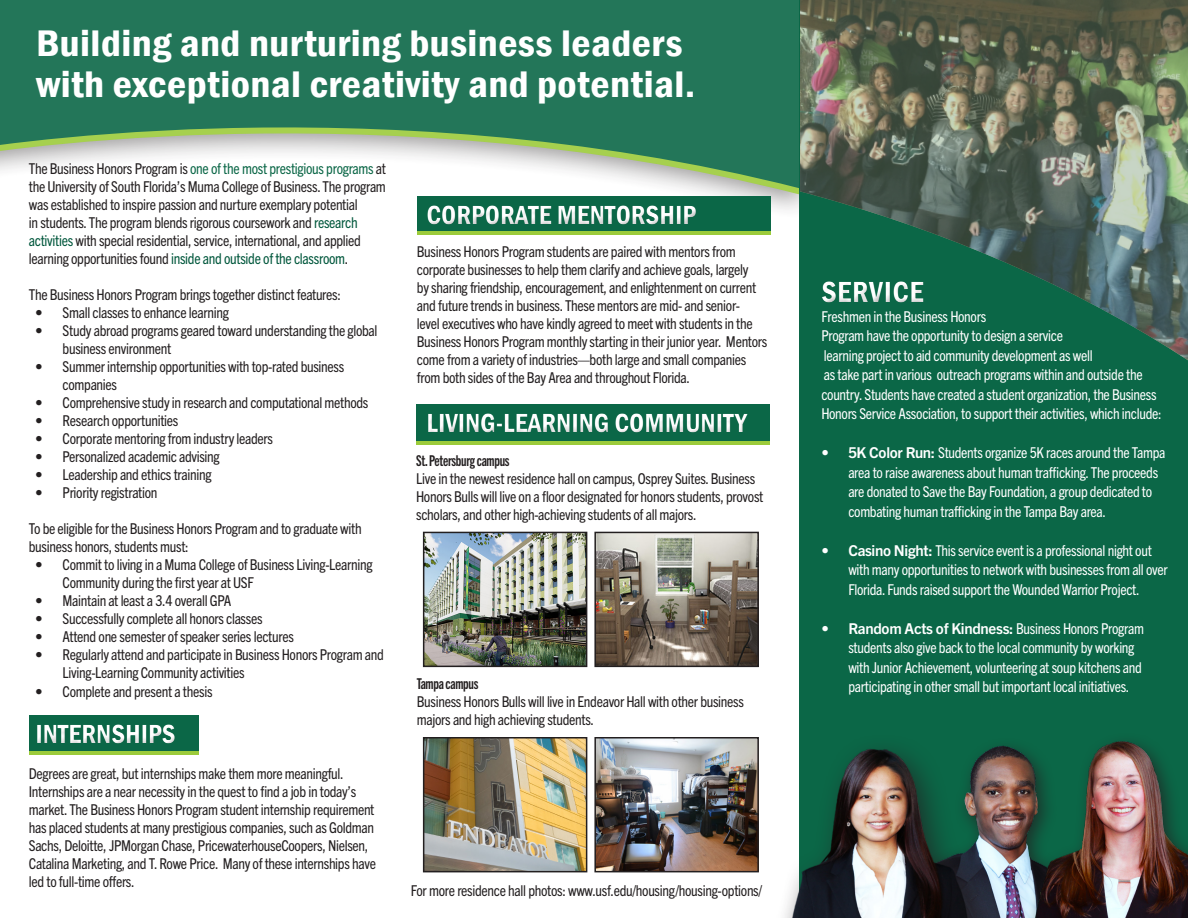
<style>
.page{position:relative;width:1188px;height:918px;background:#fff}
.page>*{position:absolute;margin:0;border:0;box-sizing:border-box;transform-origin:0 0}
.t1{font:600 condensed 38.1px/41.5px "Franklin Gothic";letter-spacing:.01em;color:#fff;scale:1.1 1}
.t2{font:600 condensed 30px "Franklin Gothic";letter-spacing:.02em;color:#fff}
.t3{font:600 condensed 27px "Franklin Gothic";color:#fff}
.t4{font:condensed 15px/18px "Trade Gothic Next LT Pro";letter-spacing:-.02em;color:#231f20}
.t5{font:condensed 15px/19.5px "Trade Gothic Next LT Pro";letter-spacing:-.02em;color:#fff}
.t6{font:15px "Trade Gothic Next LT Pro Bd Cm";letter-spacing:-.02em;color:#231f20}
.s1{color:#0b6747}
.s2{color:#00573c}
.s3{font-weight:700;font-stretch:normal}
</style>
<div class="page">
<svg style="left:0;top:0;width:799px;height:199px;fill:#237659"></svg>
<div style="left:799px;top:0;width:389px;height:918px;background:#0b6747"></div>
<img style="left:800px;top:0;width:388px;height:361px">
<div style="left:29px;top:715px;width:170px;height:39px;background:#0b6747"></div>
<img style="left:1002px;top:745px;width:19px;height:173px">
<div style="left:1021px;top:732px;width:167px;height:186px;background:#231f20;opacity:.74"></div>
<img style="left:1026px;top:737px;width:162px;height:181px">
<img style="left:784px;top:745px;width:218px;height:173px">
<div style="left:32px;top:723px;width:150px;height:28px;background:#231f20;opacity:.75"></div>
<hr style="left:29px;top:751px;width:170px;height:3px;background:#9ccb3b">
<div style="left:417px;top:196px;width:353px;height:39px;background:#0b6747"></div>
<div style="left:424px;top:205px;width:279px;height:27px;background:#231f20;opacity:.75"></div>
<hr style="left:417px;top:232px;width:353px;height:3px;background:#9ccb3b">
<div style="left:815px;top:274px;width:114px;height:29px;background:#0b6747"></div>
<div style="left:818px;top:278px;width:112px;height:31px;background:#231f20;opacity:.75"></div>
<div style="left:416px;top:404px;width:354px;height:39px;background:linear-gradient(to right,#0b6747,#0b6747)"></div>
<div style="left:421px;top:407px;width:331px;height:29px;background:#0b6747"></div>
<div style="left:423px;top:411px;width:332px;height:29px;background:#231f20;opacity:.75"></div>
<img style="left:426px;top:535px;width:158px;height:129px">
<div style="left:423px;top:532px;width:164px;height:135px;border:2px solid #231f20"></div>
<img style="left:597px;top:535px;width:159px;height:129px">
<div style="left:594px;top:532px;width:165px;height:135px;border:2px solid #231f20"></div>
<img style="left:426px;top:740px;width:158px;height:129px">
<div style="left:423px;top:737px;width:164px;height:135px;border:2px solid #231f20"></div>
<img style="left:597px;top:740px;width:159px;height:129px">
<div style="left:594px;top:737px;width:165px;height:135px;border:2px solid #231f20"></div>
<hr style="left:416px;top:442px;width:354px;height:3px;background:#9ccb3b">
<p class="t1" style="left:36px;top:22px;width:601px">Building and nurturing business leaders with exceptional creativity and potential.</p>
<p class="t4" style="left:29px;top:158px;width:359px">The Business Honors Program is <span class="s1">one of the most prestigious programs</span> at the University of South Florida’s Muma College of Business. The program was established to inspire passion and nurture exemplary potential<br>in students. The program blends rigorous coursework and <span class="s2">research activities</span> with special residential, service, international, and applied learning opportunities found <span class="s2">inside and outside of the classroom</span>.</p>
<p class="t4" style="left:29px;top:284px;width:314px">The Business Honors Program brings together distinct features:</p>
<p class="t4" style="left:36px;top:302px;width:195px">• Small classes to enhance learning</p>
<p class="t4" style="left:63px;top:320px;width:316px;text-indent:-27px">• Study abroad programs geared toward understanding the global business environment</p>
<p class="t4" style="left:63px;top:356px;width:283px;text-indent:-27px">• Summer internship opportunities with top-rated business companies</p>
<p class="t4" style="left:36px;top:392px;width:334px">• Comprehensive study in research and computational methods</p>
<p class="t4" style="left:36px;top:410px;width:144px">• Research opportunities</p>
<p class="t4" style="left:36px;top:428px;width:239px">• Corporate mentoring from industry leaders</p>
<p class="t4" style="left:36px;top:446px;width:186px">• Personalized academic advising</p>
<p class="t4" style="left:36px;top:464px;width:177px">• Leadership and ethics training</p>
<p class="t4" style="left:36px;top:482px;width:123px">• Priority registration</p>
<p class="t4" style="left:29px;top:518px;width:334px">To be eligible for the Business Honors Program and to graduate with business honors, students must:</p>
<p class="t4" style="left:63px;top:554px;width:311px;text-indent:-27px">• Commit to living in a Muma College of Business Living-Learning<br>Community during the first year at USF</p>
<p class="t4" style="left:36px;top:590px;width:197px">• Maintain at least a 3.4 overall GPA</p>
<p class="t4" style="left:36px;top:608px;width:229px">• Successfully complete all honors classes</p>
<p class="t4" style="left:36px;top:626px;width:260px">• Attend one semester of speaker series lectures</p>
<p class="t4" style="left:63px;top:644px;width:323px;text-indent:-27px">• Regularly attend and participate in Business Honors Program and<br>Living-Learning Community activities</p>
<p class="t4" style="left:36px;top:682px;width:178px">• Complete and present a thesis</p>
<h3 class="t3" style="left:35px;top:716px;width:142px">INTERNSHIPS</h3>
<p class="t4" style="left:29px;top:764px;width:349px">Degrees are great, but internships make them more meaningful.<br>Internships are a near necessity in the quest to find a job in today’s market. The Business Honors Program student internship requirement has placed students at many prestigious companies, such as Goldman Sachs, Deloitte, JPMorgan Chase, PricewaterhouseCoopers, Nielsen, Catalina Marketing, and T. Rowe Price. Many of these internships have led to full-time offers.</p>
<h3 class="t3" style="left:427px;top:197px;width:271px">CORPORATE MENTORSHIP</h3>
<p class="t4" style="left:417px;top:241px;width:352px">Business Honors Program students are paired with mentors from corporate businesses to help them clarify and achieve goals, largely<br>by sharing friendship, encouragement, and enlightenment on current and future trends in business. These mentors are mid- and senior-<br>level executives who have kindly agreed to meet with students in the Business Honors Program monthly starting in their junior year. Mentors come from a variety of industries—both large and small companies from both sides of the Bay Area and throughout Florida.</p>
<h3 class="t3" style="left:427px;top:405px;width:322px">LIVING-LEARNING COMMUNITY</h3>
<p class="t6" style="left:416px;top:450px;width:95px">St. Petersburg campus</p>
<p class="t4" style="left:416px;top:468px;width:349px">Live in the newest residence hall on campus, Osprey Suites. Business<br>Honors Bulls will live on a floor designated for honors students, provost scholars, and other high-achieving students of all majors.</p>
<p class="t6" style="left:417px;top:674px;width:63px">Tampa campus</p>
<p class="t4" style="left:417px;top:692px;width:329px">Business Honors Bulls will live in Endeavor Hall with other business majors and high achieving students.</p>
<p class="t4" style="left:411px;top:881px;width:353px">For more residence hall photos: www.usf.edu/housing/housing-options/</p>
<h2 class="t2" style="left:821px;top:272px;width:104px">SERVICE</h2>
<p class="t5" style="left:821px;top:306px;width:166px">Freshmen in the Business Honors</p>
<p class="t5" style="left:821px;top:325px;width:243px">Program have the opportunity to design a service</p>
<p class="t5" style="left:824px;top:345px;width:270px">learning project to aid community development as well</p>
<p class="t5" style="left:821px;top:364px;width:337px">as take part in various outreach programs within and outside the country. Students have created a student organization, the Business</p>
<p class="t5" style="left:821px;top:403px;width:342px">Honors Service Association, to support their activities, which include:</p>
<p class="t5" style="left:848px;top:442px;width:319px;text-indent:-27px"><span class="s3">• 5K Color Run:</span> Students organize 5K races around the Tampa area to raise awareness about human trafficking. The proceeds are donated to Save the Bay Foundation, a group dedicated to combating human trafficking in the Tampa Bay area.</p>
<p class="t5" style="left:848px;top:540px;width:321px;text-indent:-27px"><span class="s3">• Casino Night:</span> This service event is a professional night out with many opportunities to network with businesses from all over<br>Florida. Funds raised support the Wounded Warrior Project.</p>
<p class="t5" style="left:848px;top:618px;width:297px;text-indent:-27px"><span class="s3">• Random Acts of Kindness:</span> Business Honors Program students also give back to the local community by working with Junior Achievement, volunteering at soup kitchens and participating in other small but important local initiatives.</p>
</div>
